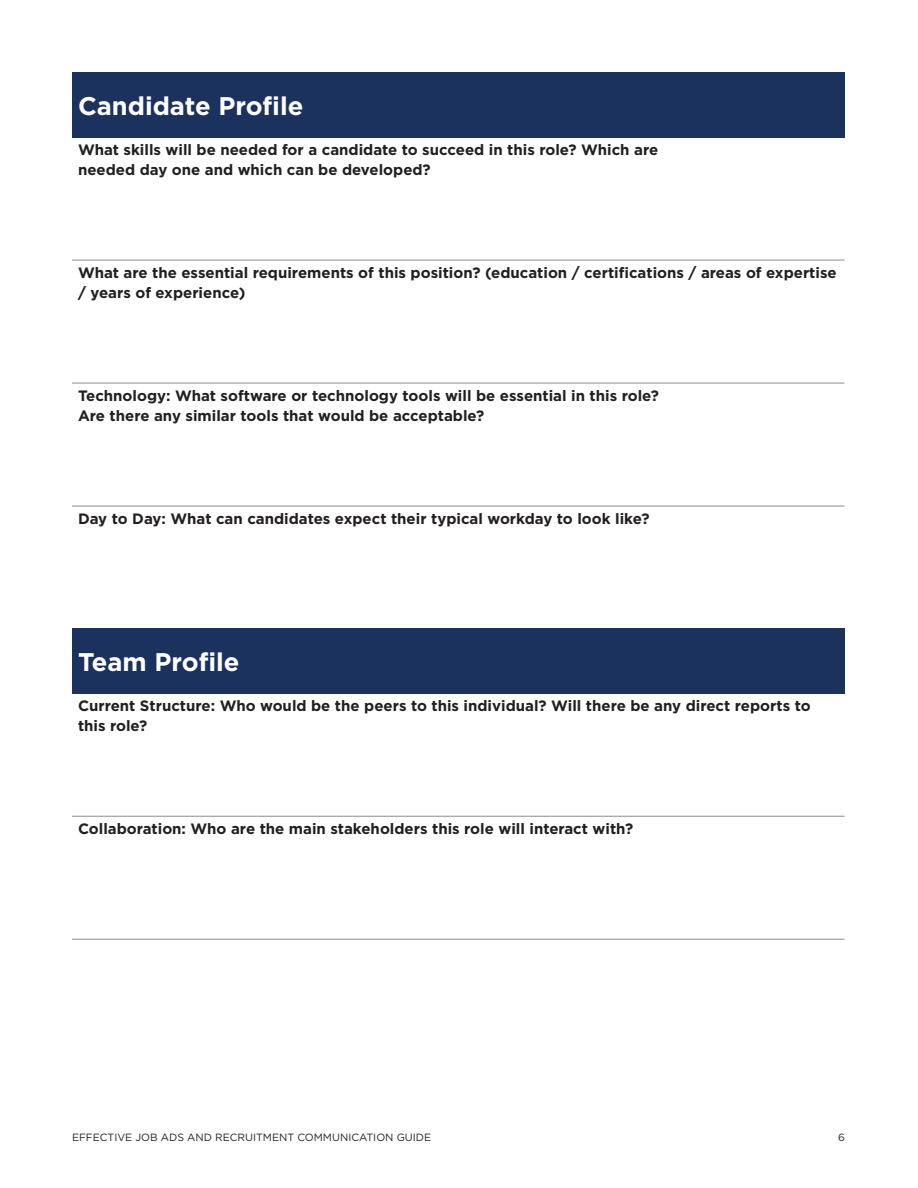
<style>
.page{position:relative;width:918px;height:1188px;background:#fff}
.page>*{position:absolute;margin:0;border:0;box-sizing:border-box;transform-origin:0 0}
.t1{font:700 25.5px "Gotham";color:#fff}
.Body_Copy_Paragraphs{font:700 15px/19.5px "Gotham";color:#231f20}
.t2{font:10.5px "Gotham";color:#231f20}
</style>
<div class="page">
<div style="left:72px;top:72px;width:772px;height:65px;background:#1b325f"></div>
<hr style="left:72px;top:259px;width:772px;height:2px;background:#97999c">
<hr style="left:72px;top:382px;width:772px;height:2px;background:#97999c">
<hr style="left:72px;top:505px;width:772px;height:2px;background:#97999c">
<div style="left:72px;top:628px;width:772px;height:65px;background:#1b325f"></div>
<hr style="left:72px;top:816px;width:772px;height:1px;background:#97999c">
<hr style="left:72px;top:939px;width:772px;height:1px;background:#97999c">
<p class="t1" style="left:78px;top:89px;width:227px">Candidate Profile</p>
<p class="Body_Copy_Paragraphs" style="left:78px;top:140px;width:582px">What skills will be needed for a candidate to succeed in this role? Which are needed day one and which can be developed?</p>
<p class="Body_Copy_Paragraphs" style="left:78px;top:263px;width:760px">What are the essential requirements of this position? (education / certifications / areas of expertise / years of experience)</p>
<p class="Body_Copy_Paragraphs" style="left:78px;top:386px;width:582px">Technology: What software or technology tools will be essential in this role?<br>Are there any similar tools that would be acceptable?</p>
<p class="Body_Copy_Paragraphs" style="left:78px;top:509px;width:573px">Day to Day: What can candidates expect their typical workday to look like?</p>
<p class="t1" style="left:78px;top:645px;width:163px">Team Profile</p>
<p class="Body_Copy_Paragraphs" style="left:78px;top:696px;width:734px">Current Structure: Who would be the peers to this individual? Will there be any direct reports to this role?</p>
<p class="Body_Copy_Paragraphs" style="left:78px;top:819px;width:557px">Collaboration: Who are the main stakeholders this role will interact with?</p>
<p class="t2" style="left:72px;top:1130px;width:361px">EFFECTIVE JOB ADS AND RECRUITMENT COMMUNICATION GUIDE</p>
<p class="t2" style="left:838px;top:1130px;width:8px">6</p>
</div>
